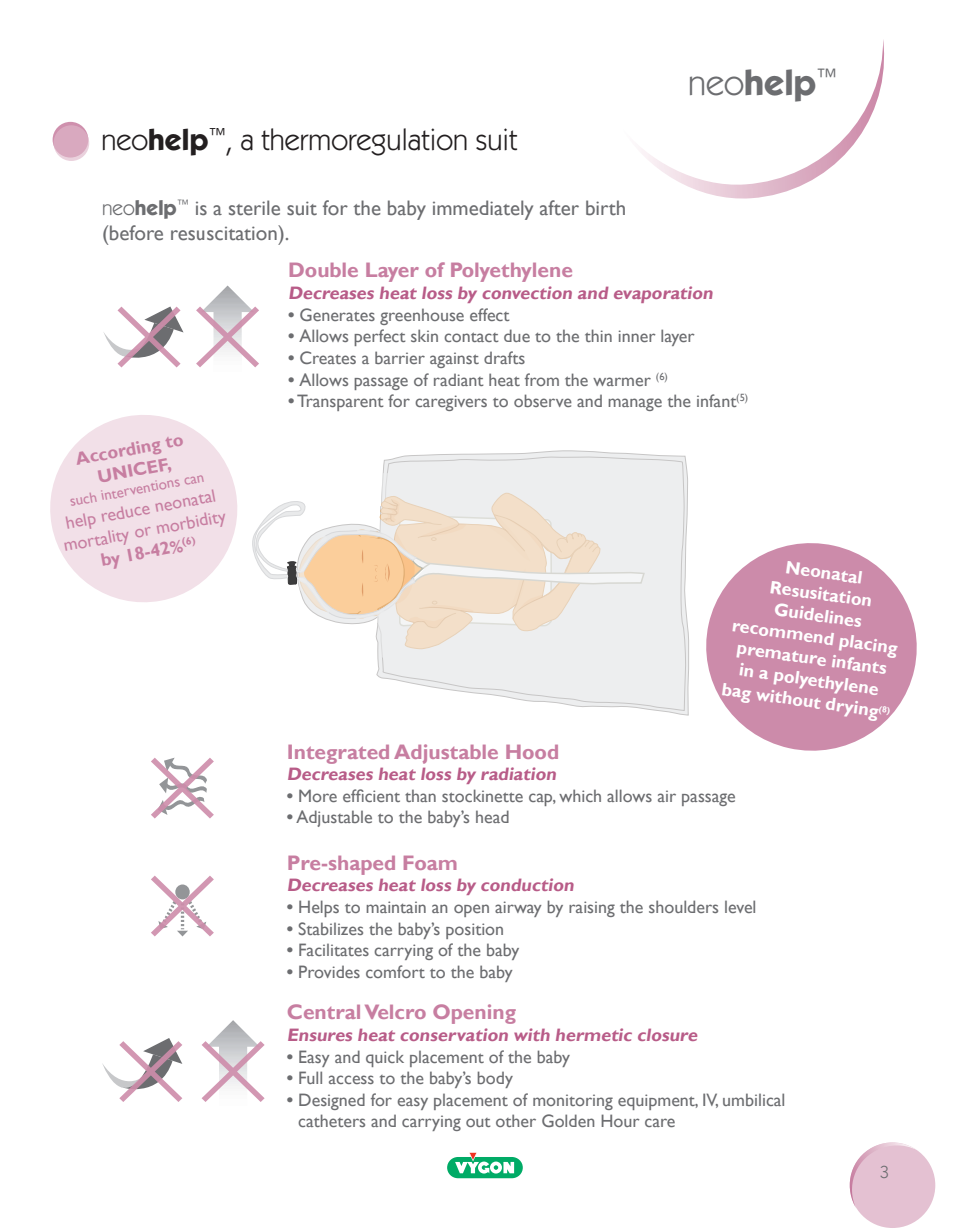
<style>
.page{position:relative;width:961px;height:1231px;background:#fff}
.page>*{position:absolute;margin:0;border:0;box-sizing:border-box;transform-origin:0 0}
.t1{font:700 36px "ITC Kabel Std";color:#6c6d70}
.t2{font:30px "ITC Kabel Std";color:#231f20}
.t3{font:700 21px "Gill Sans";color:#c77ea1}
.t4{font:21px/25.2px "Gill Sans";color:#6c6d70}
.t5{font:18px/21.6px "Gill Sans";color:#6c6d70}
.t6{font:700 18px "Gill Sans";color:#b85c88}
.t7{font:700 18px/21.6px "Gill Sans";color:#fff;text-align:center}
.t8{font:18px/21.6px "Gill Sans";color:#c77ea1;text-align:center}
.t9{font:700 18px/21.6px "Gill Sans";color:#c77ea1;text-align:center}
.t10{font:17.55px "ITC Kabel Std";color:#6c6d70}
.t11{font:15px "Gill Sans";color:#c77ea1}
.s1{font-weight:700}
.s2{font-family:"ITC Kabel Std"}
.s3{font-family:"ITC Kabel Std";font-weight:700}
.s4{font-weight:400}
</style>
<div class="page">
<svg style="left:376px;top:454px;width:313px;height:262px"></svg>
<svg style="left:377px;top:456px;width:309px;height:255px"></svg>
<div style="left:377px;top:473px;width:275px;height:211px;background:#edeeef"></div>
<div style="left:849px;top:1142px;width:86px;height:86px;background:#e4c1d2;border-radius:50%"></div>
<svg style="left:849px;top:1142px;width:67px;height:66px"></svg>
<div style="left:447px;top:1157px;width:76px;height:21px;background:#00ab66;border-radius:11px"></div>
<svg style="left:455px;top:1152px;width:59px;height:21px"></svg>
<svg style="left:641px;top:39px;width:244px;height:160px"></svg>
<svg style="left:50px;top:415px;width:595px;height:235px"></svg>
<div style="left:53px;top:122px;width:35px;height:35px;background:#cf90ad;border-radius:50%"></div>
<svg style="left:54px;top:125px;width:35px;height:36px"></svg>
<svg style="left:103px;top:306px;width:80px;height:62px"></svg>
<svg style="left:151px;top:757px;width:63px;height:61px"></svg>
<img style="left:212px;top:1020px;width:42px;height:21px">
<svg style="left:151px;top:875px;width:63px;height:61px"></svg>
<svg style="left:102px;top:1038px;width:80px;height:64px"></svg>
<svg style="left:201px;top:1041px;width:63px;height:61px"></svg>
<img style="left:207px;top:285px;width:41px;height:21px">
<svg style="left:196px;top:306px;width:63px;height:61px"></svg>
<svg style="left:706px;top:543px;width:211px;height:208px;fill:#cc8baa"></svg>
<p class="t2" style="left:102px;top:122px;width:417px">neo<span class="s1">help</span><sup>™</sup>, a thermoregulation suit</p>
<p class="t4" style="left:102px;top:195px;width:526px"><span class="s2">neo</span><span class="s3">help</span><sup>™</sup> is a sterile suit for the baby immediately after birth (before resuscitation).</p>
<h1 class="t1" style="left:688px;top:61px;width:150px"><span class="s4">neo</span>help<sup>™</sup></h1>
<p class="t9" style="left:74px;top:448px;width:111px;rotate:-10deg">According to<br>UNICEF,</p>
<p class="t11" style="left:68px;top:493px;width:138px;rotate:-11deg">such interventions can</p>
<p class="t8" style="left:58px;top:513px;width:166px;rotate:-10deg">help reduce neonatal mortality or morbidity <span class="s1">by 18-42%</span><sup>(</sup><sup>6)</sup></p>
<p class="t3" style="left:288px;top:258px;width:286px">Double Layer of Polyethylene</p>
<p class="t6" style="left:288px;top:282px;width:430px">Decreases heat loss by convection and evaporation</p>
<p class="t5" style="left:288px;top:304px;width:223px"><span class="s1">•</span> Generates greenhouse effect</p>
<p class="t5" style="left:288px;top:326px;width:408px"><span class="s1">•</span> Allows perfect skin contact due to the thin inner layer</p>
<p class="t5" style="left:288px;top:347px;width:239px"><span class="s1">•</span> Creates a barrier against drafts</p>
<p class="t5" style="left:288px;top:369px;width:381px"><span class="s1">•</span> Allows passage of radiant heat from the warmer <sup>(6)</sup></p>
<p class="t5" style="left:288px;top:390px;width:462px"><span class="s1">•</span> Transparent for caregivers to observe and manage the infant<sup>(5)</sup></p>
<p class="t7" style="left:774px;top:555px;width:105px;rotate:8deg">Neonatal<br>Resusitation<br>Guidelines</p>
<p class="t7" style="left:732px;top:614px;width:171px;rotate:8deg">recommend placing premature infants in a polyethylene bag without drying<sup>(8)</sup></p>
<p class="t3" style="left:287px;top:739px;width:274px">Integrated Adjustable Hood</p>
<p class="t6" style="left:287px;top:763px;width:274px">Decreases heat loss by radiation</p>
<p class="t5" style="left:287px;top:785px;width:450px"><span class="s1">•</span> More efficient than stockinette cap, which allows air passage</p>
<p class="t5" style="left:287px;top:807px;width:224px"><span class="s1">•</span> Adjustable to the baby’s head</p>
<p class="t3" style="left:287px;top:850px;width:173px">Pre-shaped Foam</p>
<p class="t6" style="left:287px;top:874px;width:292px">Decreases heat loss by conduction</p>
<p class="t5" style="left:287px;top:896px;width:471px"><span class="s1">•</span> Helps to maintain an open airway by raising the shoulders level</p>
<p class="t5" style="left:287px;top:918px;width:219px"><span class="s1">•</span> Stabilizes the baby’s position</p>
<p class="t5" style="left:287px;top:939px;width:234px"><span class="s1">•</span> Facilitates carrying of the baby</p>
<p class="t5" style="left:287px;top:961px;width:227px"><span class="s1">•</span> Provides comfort to the baby</p>
<p class="t3" style="left:287px;top:999px;width:231px">Central Velcro Opening</p>
<p class="t6" style="left:287px;top:1024px;width:415px">Ensures heat conservation with hermetic closure</p>
<p class="t5" style="left:287px;top:1046px;width:285px"><span class="s1">•</span> Easy and quick placement of the baby</p>
<p class="t5" style="left:287px;top:1067px;width:228px"><span class="s1">•</span> Full access to the baby’s body</p>
<p class="t5" style="left:298px;top:1089px;width:489px;text-indent:-11px"><span class="s1">•</span> Designed for easy placement of monitoring equipment, IV, umbilical catheters and carrying out other Golden Hour care</p>
<p class="t10" style="left:880px;top:1161px;width:10px">3</p>
</div>
